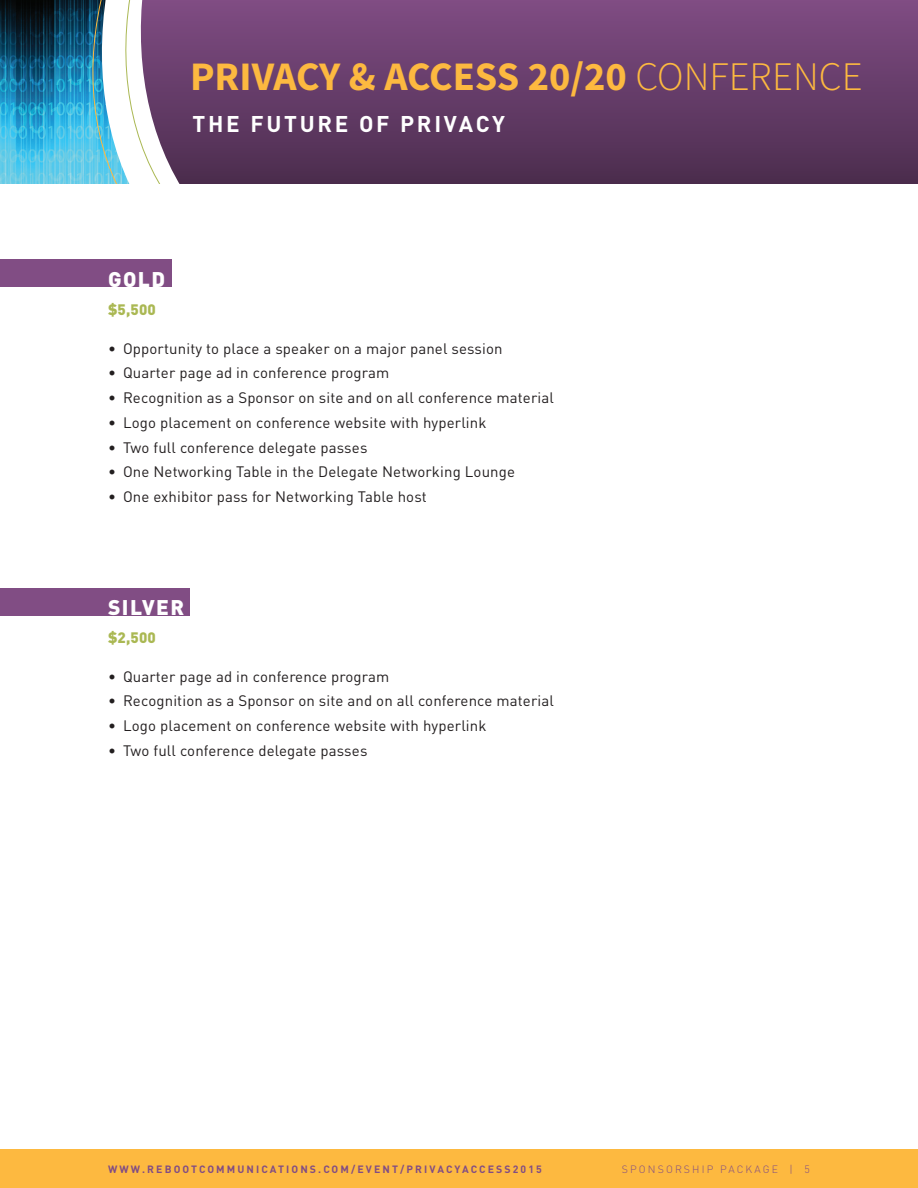
<style>
.page{position:relative;width:918px;height:1188px;background:#fff}
.page>*{position:absolute;margin:0;border:0;box-sizing:border-box;transform-origin:0 0}
.t1{font:700 40.5px "Source Sans Pro";color:#fdb940}
.t2{font:700 22.5px "DIN";letter-spacing:.12em;color:#fff}
.t3{font:900 21px "DIN";letter-spacing:.07em;color:#fff}
.t4{font:15px "DIN";letter-spacing:.01em;color:#231f20}
.t5{font:900 15px "DIN";letter-spacing:.01em;color:#aab853}
.t6{font:700 10.5px "DIN";letter-spacing:.2em;color:#814d84}
.t7{font:300 10.5px "DIN";letter-spacing:.2em;color:#814d84}
.s1{font-weight:300}
</style>
<div class="page">
<div style="left:0;top:1149px;width:918px;height:39px;background:#fdb940"></div>
<div style="left:0;top:0;width:918px;height:185px;background:linear-gradient(to bottom,#804c84,#4b2d4e)"></div>
<img style="left:0;top:0;width:55px;height:185px">
<svg style="left:55px;top:0;width:39px;height:185px;background:#3493b7"></svg>
<svg style="left:94px;top:0;width:386px;height:185px;background:#76567d"></svg>
<div style="left:0;top:260px;width:171px;height:27px;background:#814d84"></div>
<div style="left:0;top:588px;width:190px;height:27px;background:#814d84"></div>
<h1 class="t1" style="left:190px;top:50px;width:674px">PRIVACY &amp; ACCESS 20/20 <span class="s1">CONFERENCE</span></h1>
<h2 class="t2" style="left:193px;top:109px;width:314px">THE FUTURE OF PRIVACY</h2>
<h3 class="t3" style="left:108px;top:265px;width:59px">GOLD</h3>
<p class="t5" style="left:108px;top:300px;width:49px">$5,500</p>
<p class="t4" style="left:108px;top:340px;width:396px">• Opportunity to place a speaker on a major panel session</p>
<p class="t4" style="left:108px;top:365px;width:283px">• Quarter page ad in conference program</p>
<p class="t4" style="left:108px;top:389px;width:447px">• Recognition as a Sponsor on site and on all conference material</p>
<p class="t4" style="left:108px;top:414px;width:380px">• Logo placement on conference website with hyperlink</p>
<p class="t4" style="left:108px;top:439px;width:261px">• Two full conference delegate passes</p>
<p class="t4" style="left:108px;top:464px;width:409px">• One Networking Table in the Delegate Networking Lounge</p>
<p class="t4" style="left:108px;top:488px;width:320px">• One exhibitor pass for Networking Table host</p>
<h3 class="t3" style="left:108px;top:593px;width:78px">SILVER</h3>
<p class="t5" style="left:108px;top:628px;width:49px">$2,500</p>
<p class="t4" style="left:108px;top:668px;width:283px">• Quarter page ad in conference program</p>
<p class="t4" style="left:108px;top:693px;width:447px">• Recognition as a Sponsor on site and on all conference material</p>
<p class="t4" style="left:108px;top:717px;width:380px">• Logo placement on conference website with hyperlink</p>
<p class="t4" style="left:108px;top:742px;width:261px">• Two full conference delegate passes</p>
<p class="t6" style="left:108px;top:1162px;width:435px">WWW.REBOOTCOMMUNICATIONS.COM/EVENT/PRIVACYACCESS2015</p>
<p class="t7" style="left:622px;top:1162px;width:190px">SPONSORSHIP PACKAGE | 5</p>
</div>
